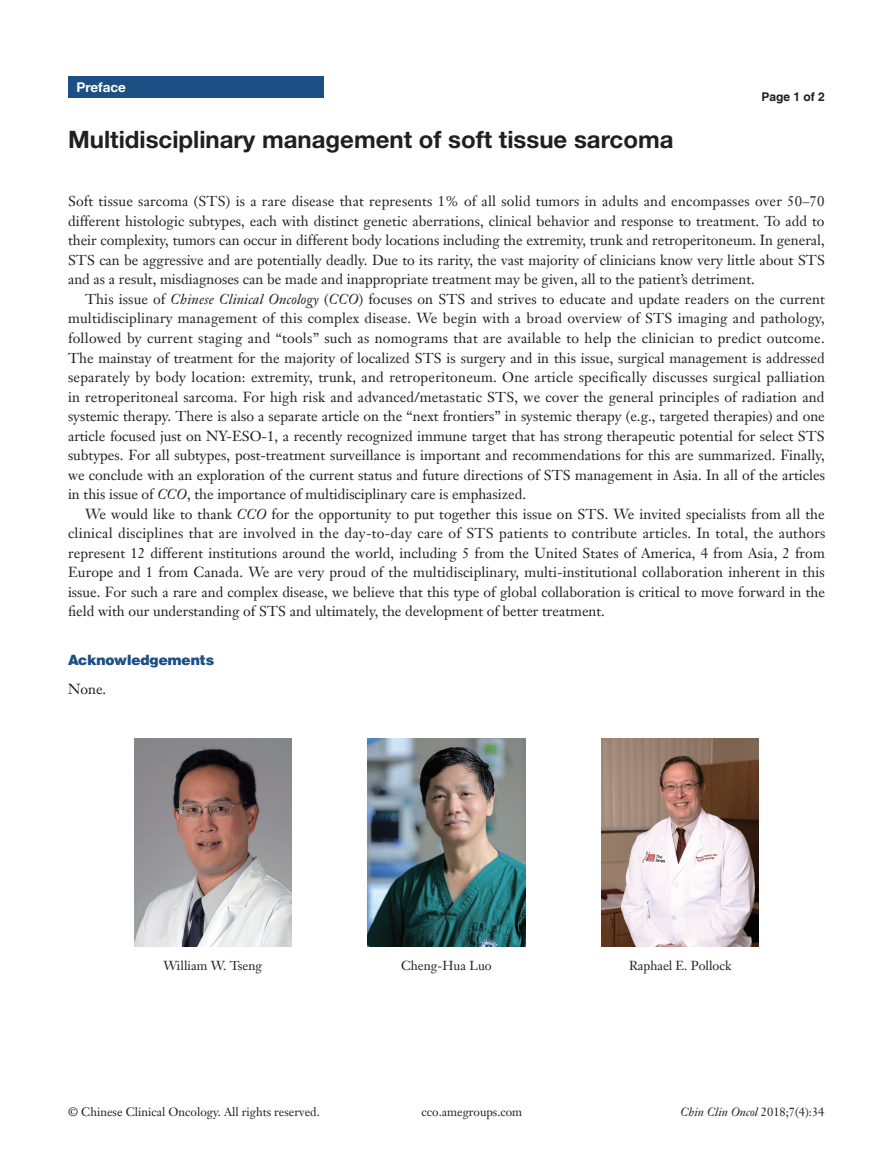
<style>
.page{position:relative;width:893px;height:1170px;background:#fff}
.page>*{position:absolute;margin:0;border:0;box-sizing:border-box;transform-origin:0 0}
.文题{font:700 24px "Helvetica Neue LT Pro";color:#231f20}
.t1{font:14.25px/19.5px "Janson Text LT";color:#231f20;text-align:justify}
.t2{font:900 14.25px "Helvetica";color:#1c5085}
.t3{font:700 13.5px "Helvetica Neue LT Pro";color:#fff}
.t4{font:12.75px "Janson Text LT";color:#231f20}
.t5{font:12px "Janson Text LT";color:#231f20}
.t6{font:italic 12px "Janson Text LT";color:#231f20}
.t7{font:700 12px "Helvetica";color:#231f20}
.s1{font-style:italic}
.s2{font-style:normal}
</style>
<div class="page">
<div style="left:68px;top:77px;width:255px;height:21px;background:#1c5085"></div>
<img style="left:134px;top:738px;width:157px;height:208px">
<img style="left:368px;top:738px;width:157px;height:208px">
<img style="left:602px;top:738px;width:157px;height:208px">
<p class="t3" style="left:77px;top:79px;width:51px">Preface</p>
<p class="文题" style="left:68px;top:124px;width:607px">Multidisciplinary management of soft tissue sarcoma</p>
<p class="t7" style="left:762px;top:89px;width:65px">Page 1 of 2</p>
<p class="t1" style="left:68px;top:191px;width:758px">Soft tissue sarcoma (STS) is a rare disease that represents 1% of all solid tumors in adults and encompasses over 50–70 different histologic subtypes, each with distinct genetic aberrations, clinical behavior and response to treatment. To add to their complexity, tumors can occur in different body locations including the extremity, trunk and retroperitoneum. In general, STS can be aggressive and are potentially deadly. Due to its rarity, the vast majority of clinicians know very little about STS and as a result, misdiagnoses can be made and inappropriate treatment may be given, all to the patient’s detriment.</p>
<p class="t1" style="left:68px;top:289px;width:759px;text-indent:17px">This issue of <span class="s1">Chinese Clinical Oncology</span> (<span class="s1">CCO</span>) focuses on STS and strives to educate and update readers on the current multidisciplinary management of this complex disease. We begin with a broad overview of STS imaging and pathology, followed by current staging and “tools” such as nomograms that are available to help the clinician to predict outcome.<br>The mainstay of treatment for the majority of localized STS is surgery and in this issue, surgical management is addressed separately by body location: extremity, trunk, and retroperitoneum. One article specifically discusses surgical palliation in retroperitoneal sarcoma. For high risk and advanced/metastatic STS, we cover the general principles of radiation and systemic therapy. There is also a separate article on the “next frontiers” in systemic therapy (e.g., targeted therapies) and one article focused just on NY-ESO-1, a recently recognized immune target that has strong therapeutic potential for select STS subtypes. For all subtypes, post-treatment surveillance is important and recommendations for this are summarized. Finally, we conclude with an exploration of the current status and future directions of STS management in Asia. In all of the articles in this issue of <span class="s1">CCO</span>, the importance of multidisciplinary care is emphasized.</p>
<p class="t1" style="left:68px;top:503px;width:759px;text-indent:17px">We would like to thank <span class="s1">CCO</span> for the opportunity to put together this issue on STS. We invited specialists from all the clinical disciplines that are involved in the day-to-day care of STS patients to contribute articles. In total, the authors represent 12 different institutions around the world, including 5 from the United States of America, 4 from Asia, 2 from Europe and 1 from Canada. We are very proud of the multidisciplinary, multi-institutional collaboration inherent in this issue. For such a rare and complex disease, we believe that this type of global collaboration is critical to move forward in the field with our understanding of STS and ultimately, the development of better treatment.</p>
<p class="t2" style="left:68px;top:650px;width:148px">Acknowledgements</p>
<p class="t1" style="left:68px;top:679px;width:40px">None.</p>
<p class="t4" style="left:163px;top:957px;width:100px">William W. Tseng</p>
<p class="t4" style="left:401px;top:957px;width:92px">Cheng-Hua Luo</p>
<p class="t4" style="left:629px;top:957px;width:104px">Raphael E. Pollock</p>
<p class="t5" style="left:68px;top:1104px;width:253px">© Chinese Clinical Oncology. All rights reserved.</p>
<p class="t5" style="left:422px;top:1104px;width:102px">cco.amegroups.com</p>
<p class="t6" style="left:681px;top:1104px;width:145px">Chin Clin Oncol <span class="s2">2018;7(4):34</span></p>
</div>
